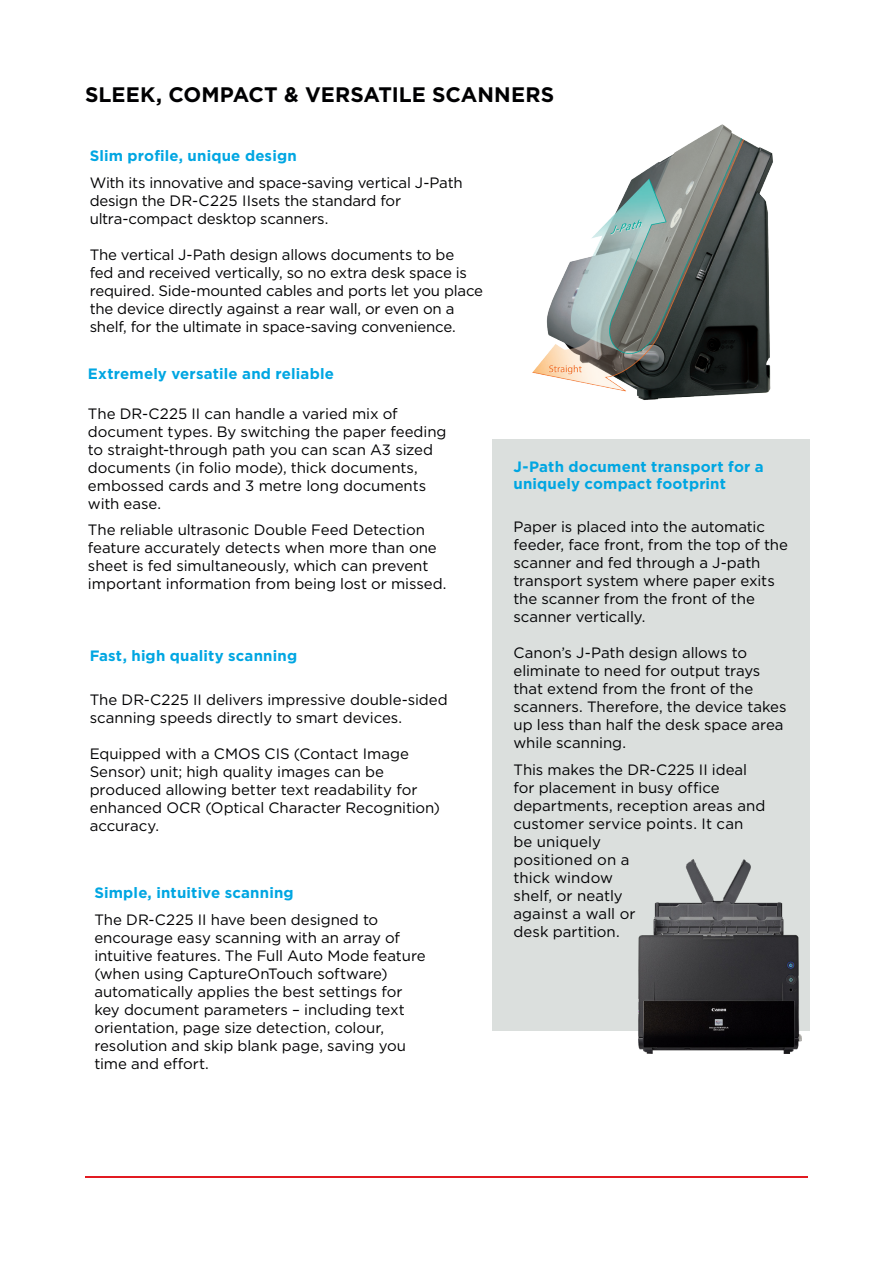
<style>
.page{position:relative;width:893px;height:1263px;background:#fff}
.page>*{position:absolute;margin:0;border:0;box-sizing:border-box;transform-origin:0 0}
.C_-_Head{font:700 21px "Gotham";color:#000002}
.mixed{font:15px/18px "Gotham";letter-spacing:-.005em;color:#000002}
.mixed-2{font:700 15px/16.5px "Gotham";letter-spacing:.01em;color:#00a6e2}
</style>
<div class="page">
<hr style="left:85px;top:1176px;width:723px;height:2px;background:#e21a21">
<div style="left:492px;top:439px;width:318px;height:592px;background:#dbdfdd"></div>
<img style="left:532px;top:124px;width:241px;height:276px">
<img style="left:639px;top:860px;width:162px;height:193px">
<p class="C_-_Head" style="left:85px;top:80px;width:471px">SLEEK, COMPACT &amp; VERSATILE SCANNERS</p>
<p class="mixed-2" style="left:90px;top:147px;width:208px">Slim profile, unique design</p>
<p class="mixed" style="left:90px;top:173px;width:374px">With its innovative and space-saving vertical J-Path design the DR-C225 IIsets the standard for ultra-compact desktop scanners.</p>
<p class="mixed" style="left:90px;top:245px;width:395px">The vertical J-Path design allows documents to be<br>fed and received vertically, so no extra desk space is required. Side-mounted cables and ports let you place the device directly against a rear wall, or even on a shelf, for the ultimate in space-saving convenience.</p>
<p class="mixed-2" style="left:88px;top:366px;width:247px">Extremely versatile and reliable</p>
<p class="mixed" style="left:88px;top:404px;width:360px">The DR-C225 II can handle a varied mix of document types. By switching the paper feeding to straight-through path you can scan A3 sized documents (in folio mode), thick documents, embossed cards and 3 metre long documents with ease.</p>
<p class="mixed" style="left:88px;top:520px;width:360px">The reliable ultrasonic Double Feed Detection feature accurately detects when more than one sheet is fed simultaneously, which can prevent important information from being lost or missed.</p>
<p class="mixed-2" style="left:90px;top:648px;width:209px">Fast, high quality scanning</p>
<p class="mixed" style="left:90px;top:690px;width:359px">The DR-C225 II delivers impressive double-sided scanning speeds directly to smart devices.</p>
<p class="mixed" style="left:90px;top:744px;width:352px">Equipped with a CMOS CIS (Contact Image Sensor) unit; high quality images can be produced allowing better text readability for enhanced OCR (Optical Character Recognition) accuracy.</p>
<p class="mixed-2" style="left:94px;top:885px;width:201px">Simple, intuitive scanning</p>
<p class="mixed" style="left:94px;top:910px;width:333px">The DR-C225 II have been designed to encourage easy scanning with an array of intuitive features. The Full Auto Mode feature (when using CaptureOnTouch software) automatically applies the best settings for key document parameters – including text orientation, page size detection, colour, resolution and skip blank page, saving you time and effort.</p>
<p class="mixed-2" style="left:513px;top:459px;width:252px">J-Path document transport for a uniquely compact footprint</p>
<p class="mixed" style="left:513px;top:518px;width:276px">Paper is placed into the automatic feeder, face front, from the top of the scanner and fed through a J-path transport system where paper exits the scanner from the front of the scanner vertically.</p>
<p class="mixed" style="left:513px;top:644px;width:274px">Canon’s J-Path design allows to eliminate to need for output trays that extend from the front of the scanners. Therefore, the device takes up less than half the desk space area while scanning.</p>
<p class="mixed" style="left:513px;top:760px;width:254px">This makes the DR-C225 II ideal for placement in busy office departments, reception areas and customer service points. It can be uniquely<br>positioned on a<br>thick window<br>shelf, or neatly<br>against a wall or<br>desk partition.</p>
</div>
